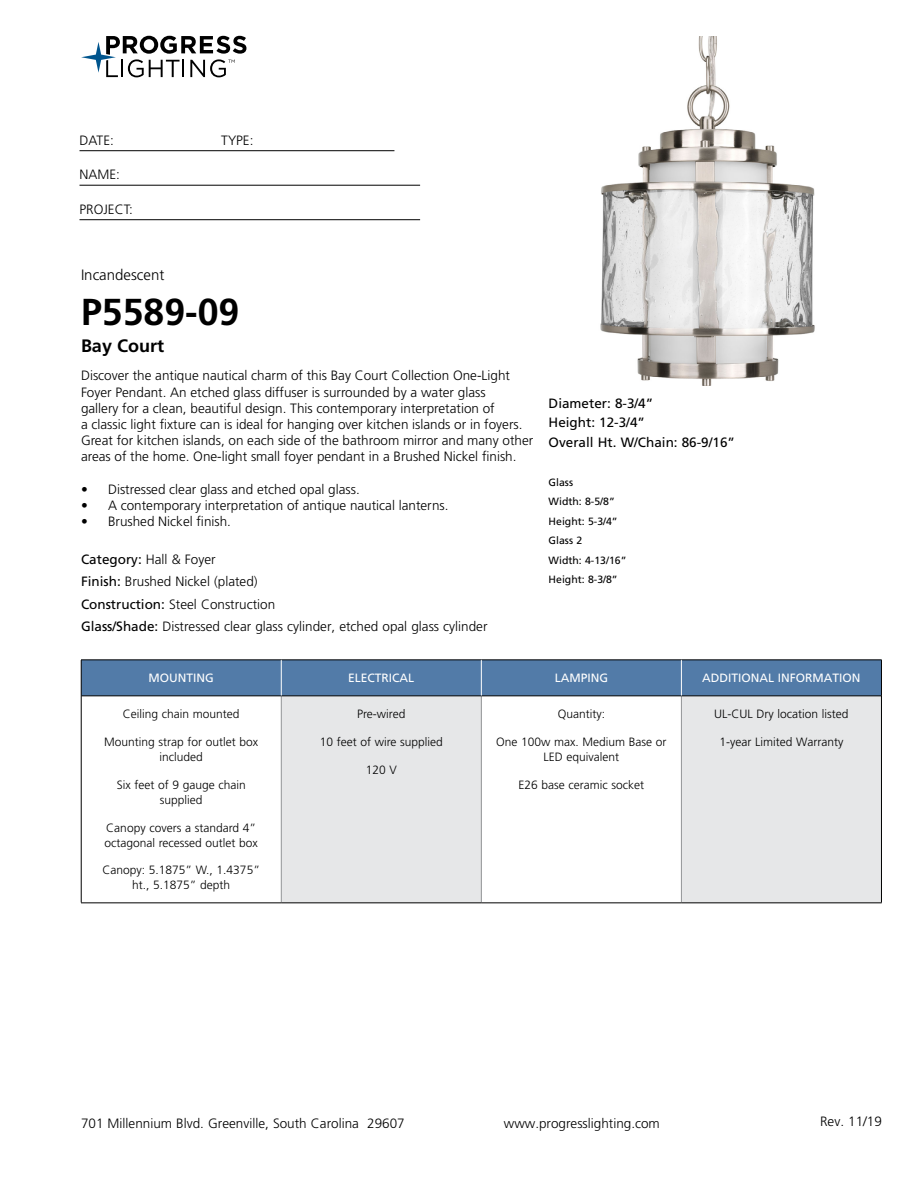
<style>
.page{position:relative;width:918px;height:1188px;background:#fff}
.page>*{position:absolute;margin:0;border:0;box-sizing:border-box;transform-origin:0 0}
.t1{font:700 37.5px "Frutiger LT Std";color:#000}
.t2{font:700 18px "Frutiger LT Std";color:#000}
.t3{font:300 15px "Frutiger LT Std";color:#000}
.t4{font:300 13.5px/16.2px "Frutiger LT Std";color:#000}
.t5{font:13.5px/19.5px "Frutiger LT Std";color:#000}
.t6{font:300 12px/15px "Frutiger LT Std";color:#000;text-align:center}
.t7{font:12px "Frutiger LT Std";color:#fff}
.t8{font:10.5px/19.5px "Frutiger LT Std";color:#000}
.s1{font-weight:400}
</style>
<div class="page">
<svg style="left:81px;top:36px;width:165px;height:41px"></svg>
<hr style="left:80px;top:150px;width:314px;height:1px;background:#000">
<hr style="left:80px;top:185px;width:340px;height:1px;background:#000">
<hr style="left:80px;top:219px;width:340px;height:1px;background:#000">
<div style="left:82px;top:661px;width:799px;height:34px;background:#527ba8"></div>
<div style="left:281px;top:696px;width:200px;height:207px;background:#e6e7e8"></div>
<div style="left:681px;top:696px;width:200px;height:207px;background:#e6e7e8"></div>
<hr style="left:281px;top:696px;width:1px;height:206px;background:#939598">
<hr style="left:481px;top:696px;width:1px;height:206px;background:#939598">
<hr style="left:681px;top:696px;width:1px;height:206px;background:#939598">
<hr style="left:81px;top:695px;width:200px;height:1px;background:#000">
<hr style="left:281px;top:695px;width:200px;height:1px;background:#000">
<hr style="left:481px;top:695px;width:200px;height:1px;background:#000">
<hr style="left:681px;top:695px;width:200px;height:1px;background:#000">
<hr style="left:81px;top:902px;width:200px;height:1px;background:#000">
<hr style="left:281px;top:902px;width:200px;height:1px;background:#000">
<hr style="left:481px;top:902px;width:200px;height:1px;background:#000">
<hr style="left:681px;top:902px;width:201px;height:1px;background:#000">
<hr style="left:81px;top:660px;width:200px;height:1px;background:#000">
<hr style="left:81px;top:660px;width:1px;height:36px;background:#000">
<hr style="left:281px;top:660px;width:200px;height:1px;background:#000">
<hr style="left:481px;top:660px;width:200px;height:1px;background:#000">
<hr style="left:681px;top:660px;width:201px;height:1px;background:#000">
<hr style="left:881px;top:660px;width:1px;height:36px;background:#000">
<hr style="left:81px;top:696px;width:1px;height:206px;background:#000">
<hr style="left:881px;top:696px;width:1px;height:206px;background:#000">
<hr style="left:281px;top:660px;width:1px;height:35px;background:#fff">
<hr style="left:681px;top:660px;width:1px;height:35px;background:#fff">
<hr style="left:481px;top:660px;width:1px;height:35px;background:#fff">
<img style="left:600px;top:36px;width:215px;height:349px">
<p class="t4" style="left:80px;top:132px;width:36px">DATE:</p>
<p class="t4" style="left:221px;top:132px;width:34px">TYPE:</p>
<p class="t4" style="left:80px;top:167px;width:42px">NAME:</p>
<p class="t4" style="left:80px;top:201px;width:55px">PROJECT:</p>
<p class="t3" style="left:81px;top:266px;width:85px">Incandescent</p>
<h1 class="t1" style="left:81px;top:290px;width:160px">P5589-09</h1>
<h2 class="t2" style="left:81px;top:335px;width:85px">Bay Court</h2>
<p class="t4" style="left:81px;top:368px;width:454px">Discover the antique nautical charm of this Bay Court Collection One-Light Foyer Pendant. An etched glass diffuser is surrounded by a water glass<br>gallery for a clean, beautiful design. This contemporary interpretation of<br>a classic light fixture can is ideal for hanging over kitchen islands or in foyers.<br>Great for kitchen islands, on each side of the bathroom mirror and many other areas of the home. One-light small foyer pendant in a Brushed Nickel finish.</p>
<p class="t4" style="left:81px;top:481px;width:280px">• Distressed clear glass and etched opal glass.</p>
<p class="t4" style="left:81px;top:497px;width:369px">• A contemporary interpretation of antique nautical lanterns.</p>
<p class="t4" style="left:81px;top:514px;width:152px">• Brushed Nickel finish.</p>
<p class="t4" style="left:81px;top:548px;width:408px;line-height:22.5px"><span class="s1">Category:</span> Hall &amp; Foyer<br><span class="s1">Finish:</span> Brushed Nickel (plated)<br><span class="s1">Construction:</span> Steel Construction<br><span class="s1">Glass/Shade:</span> Distressed clear glass cylinder, etched opal glass cylinder</p>
<p class="t7" style="left:149px;top:671px;width:67px">MOUNTING</p>
<p class="t7" style="left:348px;top:671px;width:68px">ELECTRICAL</p>
<p class="t7" style="left:555px;top:671px;width:55px">LAMPING</p>
<p class="t7" style="left:702px;top:671px;width:160px">ADDITIONAL INFORMATION</p>
<p class="t6" style="left:123px;top:707px;width:118px">Ceiling chain mounted</p>
<p class="t6" style="left:104px;top:735px;width:156px">Mounting strap for outlet box included</p>
<p class="t6" style="left:117px;top:777px;width:131px">Six feet of 9 gauge chain supplied</p>
<p class="t6" style="left:105px;top:820px;width:155px;text-align:left">Canopy covers a standard 4” octagonal recessed outlet box</p>
<p class="t6" style="left:102px;top:863px;width:159px">Canopy: 5.1875” W., 1.4375” ht., 5.1875” depth</p>
<p class="t5" style="left:549px;top:393px;width:188px">Diameter: 8-3/4”<br>Height: 12-3/4”<br>Overall Ht. W/Chain: 86-9/16”</p>
<p class="t8" style="left:549px;top:472px;width:79px">Glass<br>Width: 8-5/8”<br>Height: 5-3/4”<br>Glass 2<br>Width: 4-13/16”<br>Height: 8-3/8”</p>
<p class="t6" style="left:357px;top:707px;width:50px">Pre-wired</p>
<p class="t6" style="left:320px;top:735px;width:125px">10 feet of wire supplied</p>
<p class="t6" style="left:366px;top:762px;width:33px">120 V</p>
<p class="t6" style="left:714px;top:707px;width:136px">UL-CUL Dry location listed</p>
<p class="t6" style="left:719px;top:735px;width:125px">1-year Limited Warranty</p>
<p class="t6" style="left:558px;top:707px;width:49px">Quantity:</p>
<p class="t6" style="left:496px;top:735px;width:172px">One 100w max. Medium Base or<br>LED equivalent</p>
<p class="t6" style="left:519px;top:777px;width:127px">E26 base ceramic socket</p>
<p class="t4" style="left:81px;top:1115px;width:325px">701 Millennium Blvd. Greenville, South Carolina 29607</p>
<p class="t4" style="left:504px;top:1115px;width:158px">www.progresslighting.com</p>
<p class="t4" style="left:820px;top:1114px;width:63px">Rev. 11/19</p>
</div>
